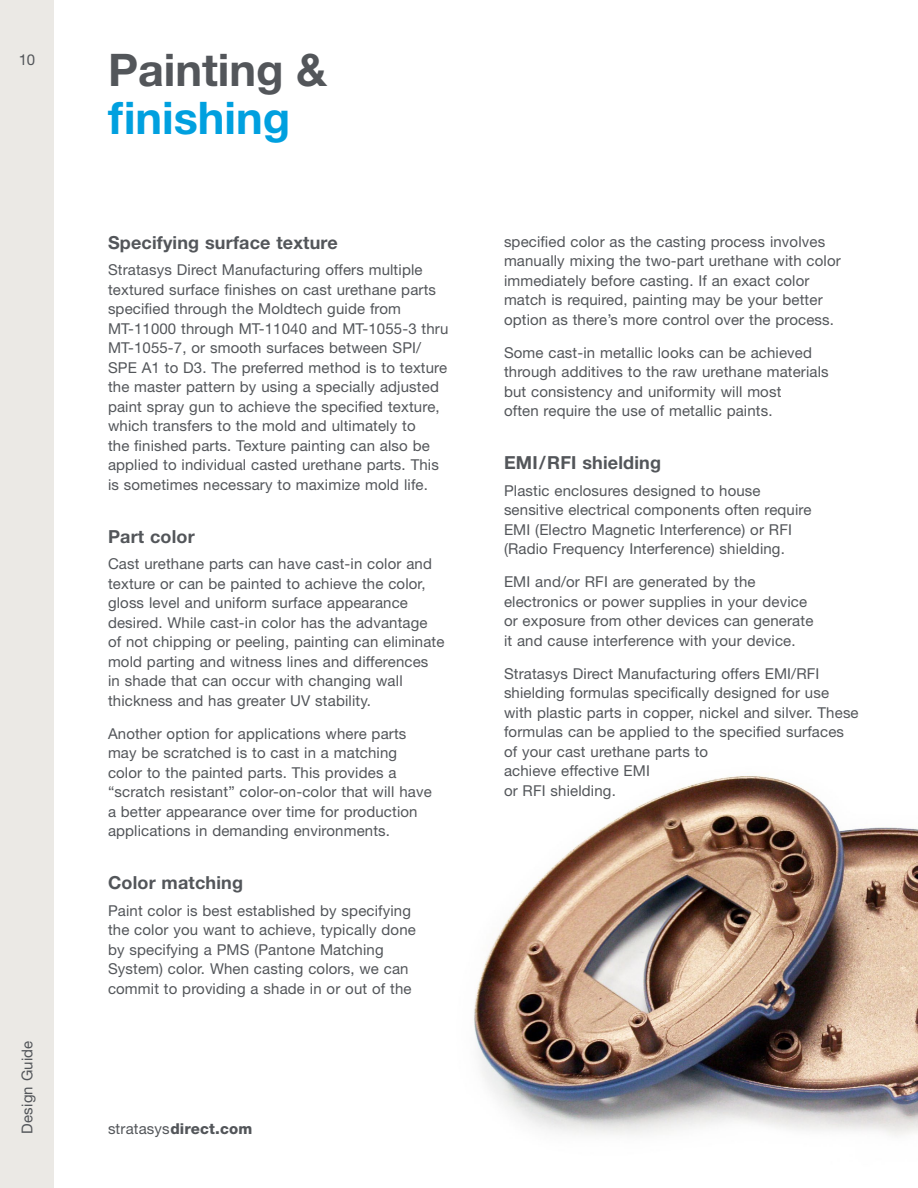
<style>
.page{position:relative;width:918px;height:1188px;background:#fff}
.page>*{position:absolute;margin:0;border:0;box-sizing:border-box;transform-origin:0 0}
.t1{font:700 45px "Helvetica Neue LT Std";color:#53565a}
.t2{font:700 45px "Helvetica Neue LT Std";color:#00a0df}
.t3{font:700 18px "Helvetica Neue LT Std";letter-spacing:.01em;color:#53565a}
.t4{font:15px/19.5px "Helvetica Neue LT Std";letter-spacing:.01em;color:#53565a}
.t5{font:800 15px "Helvetica Neue LT Std";letter-spacing:.01em;color:#53565a}
.s1{font-weight:400}
</style>
<div class="page">
<div style="left:0;top:0;width:54px;height:1188px;background:#ebe9e5"></div>
<img style="left:474px;top:776px;width:444px;height:360px">
<p class="t4" style="left:19px;top:49px;width:18px">10</p>
<p class="t4" style="left:17px;top:1134px;width:95px;rotate:-90deg">Design Guide</p>
<h1 class="t1" style="left:108px;top:42px;width:221px">Painting &amp;</h1>
<h1 class="t2" style="left:108px;top:90px;width:184px">finishing</h1>
<p class="t3" style="left:108px;top:231px;width:231px">Specifying surface texture</p>
<p class="t4" style="left:108px;top:260px;width:342px">Stratasys Direct Manufacturing offers multiple textured surface finishes on cast urethane parts specified through the Moldtech guide from MT-11000 through MT-11040 and MT-1055-3 thru MT-1055-7, or smooth surfaces between SPI/ SPE A1 to D3. The preferred method is to texture the master pattern by using a specially adjusted paint spray gun to achieve the specified texture, which transfers to the mold and ultimately to<br>the finished parts. Texture painting can also be applied to individual casted urethane parts. This is sometimes necessary to maximize mold life.</p>
<p class="t3" style="left:108px;top:525px;width:88px">Part color</p>
<p class="t4" style="left:108px;top:554px;width:338px">Cast urethane parts can have cast-in color and texture or can be painted to achieve the color, gloss level and uniform surface appearance desired. While cast-in color has the advantage of not chipping or peeling, painting can eliminate mold parting and witness lines and differences<br>in shade that can occur with changing wall thickness and has greater UV stability.</p>
<p class="t4" style="left:108px;top:723px;width:325px">Another option for applications where parts may be scratched is to cast in a matching color to the painted parts. This provides a “scratch resistant” color-on-color that will have a better appearance over time for production applications in demanding environments.</p>
<p class="t3" style="left:108px;top:872px;width:137px">Color matching</p>
<p class="t4" style="left:108px;top:900px;width:309px">Paint color is best established by specifying the color you want to achieve, typically done by specifying a PMS (Pantone Matching System) color. When casting colors, we can commit to providing a shade in or out of the</p>
<p class="t5" style="left:108px;top:1120px;width:146px"><span class="s1">stratasys</span>direct.com</p>
<p class="t4" style="left:504px;top:231px;width:338px">specified color as the casting process involves manually mixing the two-part urethane with color immediately before casting. If an exact color match is required, painting may be your better option as there’s more control over the process.</p>
<p class="t4" style="left:504px;top:342px;width:326px">Some cast-in metallic looks can be achieved through additives to the raw urethane materials but consistency and uniformity will most<br>often require the use of metallic paints.</p>
<p class="t3" style="left:504px;top:452px;width:159px">EMI/RFI shielding</p>
<p class="t4" style="left:504px;top:480px;width:309px">Plastic enclosures designed to house sensitive electrical components often require EMI (Electro Magnetic Interference) or RFI (Radio Frequency Interference) shielding.</p>
<p class="t4" style="left:504px;top:572px;width:311px">EMI and/or RFI are generated by the electronics or power supplies in your device or exposure from other devices can generate it and cause interference with your device.</p>
<p class="t4" style="left:504px;top:663px;width:356px">Stratasys Direct Manufacturing offers EMI/RFI shielding formulas specifically designed for use with plastic parts in copper, nickel and silver. These formulas can be applied to the specified surfaces of your cast urethane parts to<br>achieve effective EMI<br>or RFI shielding.</p>
</div>
